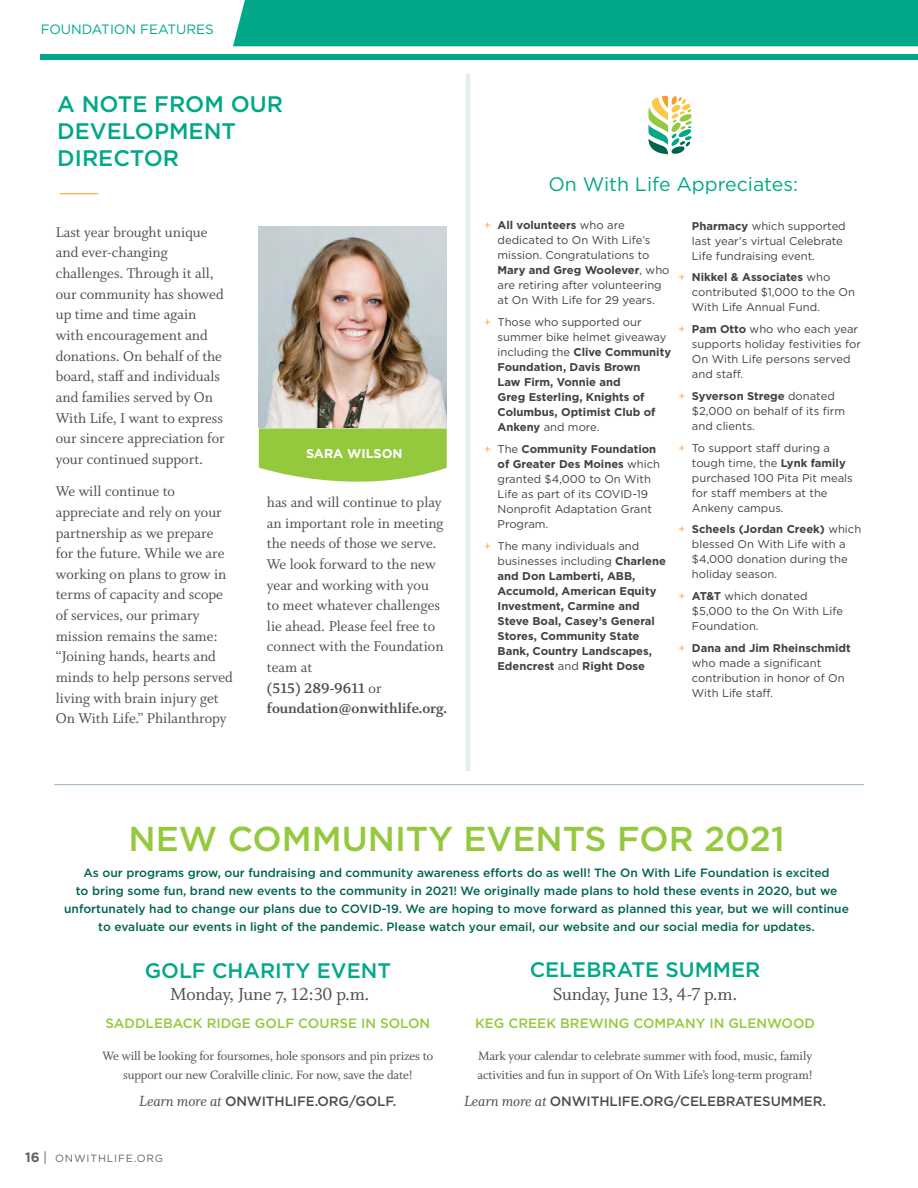
<style>
.page{position:relative;width:918px;height:1188px;background:#fff}
.page>*{position:absolute;margin:0;border:0;box-sizing:border-box;transform-origin:0 0}
.t1{font:500 34.5px "Gotham";color:#95c93d}
.t2{font:500 22.5px/27px "Gotham";color:#00a887}
.t3{font:500 21px "Gotham";color:#00a887}
.t4{font:19.5px "Whitman";letter-spacing:-.01em;color:#4d4d4f}
.t5{font:19.5px "Gotham";color:#00a887}
.t6{font:15.75px/20.7px "Whitman";color:#4d4d4f}
.t7{font:13.5px/19.5px "Whitman";letter-spacing:-.01em;color:#4d4d4f;text-align:center}
.t8{font:500 13.5px "Gotham";letter-spacing:-.01em;color:#4d4d4f}
.t9{font:500 13.5px "Gotham";color:#95c93d}
.t10{font:13.5px "Gotham";color:#00a887}
.t11{font:700 12.75px "Gotham";color:#fff}
.t12{font:500 12px/18px "Gotham";color:#006350;text-align:center}
.t13{font:11.25px/15px "Gotham";color:#414042}
.t14{font:700 11.25px/15px "Gotham";color:#414042}
.t15{font:10.5px "Gotham";letter-spacing:.08em;color:#636466}
.s1{font-weight:700}
.s2{color:#faa53b}
.s3{font-weight:400;color:#faa53b}
.s4{font-weight:400}
.s5{font-family:"Whitman";font-weight:400;font-style:italic;font-size:16.5px}
.s6{font-weight:700;font-size:13.5px}
.s7{font-size:13.5px}
</style>
<div class="page">
<div style="left:233px;top:0;width:685px;height:47px;background:#00a887"></div>
<img style="left:259px;top:227px;width:188px;height:201px">
<svg style="left:259px;top:428px;width:188px;height:54px;background:#9fce50"></svg>
<hr style="left:60px;top:193px;width:38px;height:1px;background:#f99c24">
<hr style="left:54px;top:784px;width:810px;height:1px;background:#a5bac3">
<hr style="left:466px;top:73px;width:4px;height:698px;background:#def0eb">
<div style="left:40px;top:54px;width:878px;height:6px;background:#00a887"></div>
<svg style="left:648px;top:96px;width:44px;height:58px"></svg>
<p class="t10" style="left:41px;top:21px;width:175px">FOUNDATION FEATURES</p>
<h2 class="t2" style="left:57px;top:90px;width:227px">A NOTE FROM OUR<br>DEVELOPMENT<br>DIRECTOR</h2>
<p class="t6" style="left:56px;top:222px;width:171px">Last year brought unique and ever-changing challenges. Through it all, our community has showed up time and time again with encouragement and donations. On behalf of the board, staff and individuals and families served by On<br>With Life, I want to express our sincere appreciation for your continued support.</p>
<p class="t6" style="left:56px;top:481px;width:179px">We will continue to appreciate and rely on your partnership as we prepare for the future. While we are working on plans to grow in terms of capacity and scope of services, our primary mission remains the same: “Joining hands, hearts and minds to help persons served living with brain injury get<br>On With Life.” Philanthropy</p>
<p class="t6" style="left:267px;top:492px;width:182px">has and will continue to play an important role in meeting the needs of those we serve.<br>We look forward to the new year and working with you<br>to meet whatever challenges lie ahead. Please feel free to connect with the Foundation team at<br><span class="s1">(515) 289-9611</span> or <span class="s1">foundation@onwithlife.org.</span></p>
<p class="t11" style="left:306px;top:445px;width:98px">SARA WILSON</p>
<h3 class="t5" style="left:548px;top:172px;width:251px">On With Life Appreciates:</h3>
<p class="t13" style="left:498px;top:218px;width:173px;text-indent:-13px"><span class="s2">+</span> <span class="s1">All volunteers</span> who are dedicated to On With Life’s mission. Congratulations to<br><span class="s1">Mary and Greg Woolever</span>, who are retiring after volunteering at On With Life for 29 years.</p>
<p class="t14" style="left:498px;top:315px;width:175px;text-indent:-13px"><span class="s3">+</span> <span class="s4">Those who supported our summer bike helmet giveaway including the</span> Clive Community<br>Foundation, Davis Brown<br>Law Firm, Vonnie and<br>Greg Esterling, Knights of<br>Columbus, Optimist Club of<br>Ankeny <span class="s4">and more.</span></p>
<p class="t13" style="left:498px;top:441px;width:164px;text-indent:-13px"><span class="s2">+</span> The <span class="s1">Community Foundation of Greater Des Moines</span> which granted $4,000 to On With<br>Life as part of its COVID-19<br>Nonprofit Adaptation Grant<br>Program.</p>
<p class="t14" style="left:498px;top:538px;width:170px;text-indent:-13px"><span class="s3">+</span> <span class="s4">The many individuals and businesses including</span> Charlene and Don Lamberti, ABB,<br>Accumold, American Equity<br>Investment, Carmine and<br>Steve Boal, Casey’s General<br>Stores, Community State<br>Bank, Country Landscapes,<br>Edencrest <span class="s4">and</span> Right Dose</p>
<p class="t13" style="left:692px;top:218px;width:155px"><span class="s1">Pharmacy</span> which supported last year’s virtual Celebrate<br>Life fundraising event.</p>
<p class="t13" style="left:692px;top:270px;width:165px;text-indent:-13px"><span class="s2">+</span> <span class="s1">Nikkel &amp; Associates</span> who contributed $1,000 to the On<br>With Life Annual Fund.</p>
<p class="t13" style="left:692px;top:321px;width:170px;text-indent:-13px"><span class="s2">+</span> <span class="s1">Pam Otto</span> who who each year supports holiday festivities for<br>On With Life persons served and staff.</p>
<p class="t13" style="left:692px;top:388px;width:155px;text-indent:-13px"><span class="s2">+</span> <span class="s1">Syverson Strege</span> donated $2,000 on behalf of its firm and clients.</p>
<p class="t13" style="left:692px;top:440px;width:162px;text-indent:-13px"><span class="s2">+</span> To support staff during a tough time, the <span class="s1">Lynk family </span>purchased 100 Pita Pit meals for staff members at the<br>Ankeny campus.</p>
<p class="t13" style="left:692px;top:522px;width:171px;text-indent:-13px"><span class="s2">+</span> <span class="s1">Scheels (Jordan Creek)</span> which blessed On With Life with a $4,000 donation during the holiday season.</p>
<p class="t13" style="left:692px;top:588px;width:153px;text-indent:-13px"><span class="s2">+</span> <span class="s1">AT&amp;T</span> which donated $5,000 to the On With Life<br>Foundation.</p>
<p class="t13" style="left:692px;top:640px;width:160px;text-indent:-13px"><span class="s2">+</span> <span class="s1">Dana and Jim Rheinschmidt </span>who made a significant contribution in honor of On<br>With Life staff.</p>
<h1 class="t1" style="left:128px;top:816px;width:658px">NEW COMMUNITY EVENTS FOR 2021</h1>
<p class="t12" style="left:64px;top:864px;width:786px">As our programs grow, our fundraising and community awareness efforts do as well! The On With Life Foundation is excited<br>to bring some fun, brand new events to the community in 2021! We originally made plans to hold these events in 2020, but we unfortunately had to change our plans due to COVID-19. We are hoping to move forward as planned this year, but we will continue to evaluate our events in light of the pandemic. Please watch your email, our website and our social media for updates.</p>
<h3 class="t3" style="left:530px;top:956px;width:232px">CELEBRATE SUMMER</h3>
<h3 class="t4" style="left:553px;top:983px;width:186px">Sunday, June 13, 4-7 p.m.</h3>
<p class="t9" style="left:475px;top:1015px;width:342px">KEG CREEK BREWING COMPANY IN GLENWOOD</p>
<p class="t7" style="left:478px;top:1046px;width:337px;text-align:left">Mark your calendar to celebrate summer with food, music, family activities and fun in support of On With Life’s long-term program!</p>
<p class="t8" style="left:464px;top:1092px;width:364px"><span class="s5">Learn more at</span> ONWITHLIFE.ORG/CELEBRATESUMMER.</p>
<h3 class="t3" style="left:145px;top:956px;width:248px">GOLF CHARITY EVENT</h3>
<h3 class="t4" style="left:170px;top:983px;width:201px">Monday, June 7, 12:30 p.m.</h3>
<p class="t9" style="left:105px;top:1015px;width:326px">SADDLEBACK RIDGE GOLF COURSE IN SOLON</p>
<p class="t7" style="left:103px;top:1046px;width:332px">We will be looking for foursomes, hole sponsors and pin prizes to support our new Coralville clinic. For now, save the date!</p>
<p class="t8" style="left:139px;top:1093px;width:259px"><span class="s5">Learn more at</span> ONWITHLIFE.ORG/GOLF.</p>
<p class="t15" style="left:25px;top:1151px;width:139px"><span class="s6">16</span> <span class="s7">|</span> ONWITHLIFE.ORG</p>
</div>
